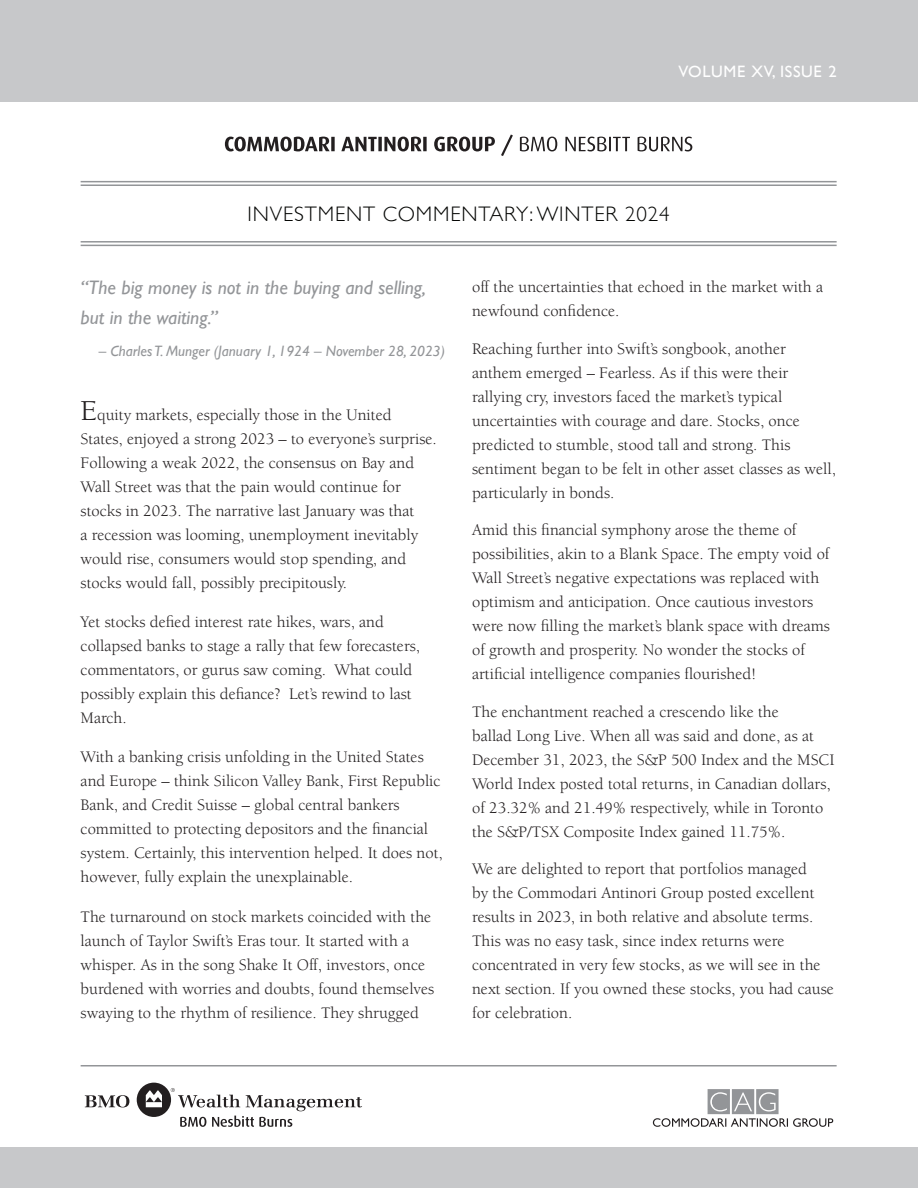
<style>
.page{position:relative;width:918px;height:1188px;background:#fff}
.page>*{position:absolute;margin:0;border:0;box-sizing:border-box;transform-origin:0 0}
.sous-titre{font:300 21px "Gill Sans";letter-spacing:.04em;color:#040503}
.TEXTE_COURANT{font:italic 19.5px/30px "Gill Sans";color:#939598}
.TEXTE_COURANT-2{font:16.5px/24px "Berkeley Std";color:#231f20}
.sous-titre-2{font:16.5px "Gill Sans";letter-spacing:.04em;color:#fff}
.TEXTE_COURANT-3{font:italic 15px "Gill Sans";color:#939598}
.s1{font-size:29.7px}
</style>
<div class="page">
<div style="left:0;top:0;width:918px;height:101px;background:#c7c8ca"></div>
<hr style="left:81px;top:181px;width:756px;height:1px;background:#939598">
<hr style="left:81px;top:184px;width:756px;height:2px;background:#939598">
<hr style="left:81px;top:241px;width:756px;height:2px;background:#939598">
<hr style="left:81px;top:245px;width:756px;height:1px;background:#939598">
<hr style="left:81px;top:1065px;width:756px;height:1px;background:#939598">
<svg style="left:225px;top:134px;width:467px;height:22px"></svg>
<svg style="left:85px;top:1095px;width:44px;height:12px"></svg>
<svg style="left:137px;top:1083px;width:225px;height:44px"></svg>
<svg style="left:653px;top:1118px;width:180px;height:9px"></svg>
<div style="left:732px;top:1089px;width:22px;height:25px;background:#939598"></div>
<div style="left:756px;top:1089px;width:23px;height:25px;background:#939598"></div>
<div style="left:708px;top:1089px;width:22px;height:25px;background:#939598"></div>
<svg style="left:734px;top:1092px;width:18px;height:19px"></svg>
<svg style="left:759px;top:1092px;width:17px;height:20px"></svg>
<svg style="left:710px;top:1092px;width:17px;height:20px"></svg>
<hr style="left:0;top:827px;width:1px;height:361px;background:#e1e2e4">
<div style="left:0;top:1147px;width:918px;height:41px;background:#c7c8ca"></div>
<p class="sous-titre-2" style="left:678px;top:62px;width:160px">VOLUME XV, ISSUE 2</p>
<p class="sous-titre" style="left:248px;top:197px;width:424px">INVESTMENT COMMENTARY: WINTER 2024</p>
<p class="TEXTE_COURANT" style="left:81px;top:272px;width:347px">“The big money is not in the buying and selling, but in the waiting.”</p>
<p class="TEXTE_COURANT-3" style="left:99px;top:342px;width:348px">– Charles T. Munger (January 1, 1924 – November 28, 2023)</p>
<p class="TEXTE_COURANT-2" style="left:81px;top:403px;width:358px"><span class="s1">E</span>quity markets, especially those in the United States, enjoyed a strong 2023 – to everyone’s surprise.<br>Following a weak 2022, the consensus on Bay and Wall Street was that the pain would continue for stocks in 2023. The narrative last January was that<br>a recession was looming, unemployment inevitably would rise, consumers would stop spending, and stocks would fall, possibly precipitously.</p>
<p class="TEXTE_COURANT-2" style="left:81px;top:610px;width:341px">Yet stocks defied interest rate hikes, wars, and collapsed banks to stage a rally that few forecasters, commentators, or gurus saw coming. What could possibly explain this defiance? Let’s rewind to last March.</p>
<p class="TEXTE_COURANT-2" style="left:81px;top:746px;width:364px">With a banking crisis unfolding in the United States and Europe – think Silicon Valley Bank, First Republic Bank, and Credit Suisse – global central bankers committed to protecting depositors and the financial system. Certainly, this intervention helped. It does not, however, fully explain the unexplainable.</p>
<p class="TEXTE_COURANT-2" style="left:81px;top:905px;width:355px">The turnaround on stock markets coincided with the launch of Taylor Swift’s Eras tour. It started with a whisper. As in the song Shake It Off, investors, once burdened with worries and doubts, found themselves swaying to the rhythm of resilience. They shrugged</p>
<p class="TEXTE_COURANT-2" style="left:472px;top:275px;width:352px">off the uncertainties that echoed in the market with a newfound confidence.</p>
<p class="TEXTE_COURANT-2" style="left:472px;top:337px;width:365px">Reaching further into Swift’s songbook, another anthem emerged – Fearless. As if this were their rallying cry, investors faced the market’s typical uncertainties with courage and dare. Stocks, once predicted to stumble, stood tall and strong. This sentiment began to be felt in other asset classes as well, particularly in bonds.</p>
<p class="TEXTE_COURANT-2" style="left:472px;top:518px;width:359px">Amid this financial symphony arose the theme of possibilities, akin to a Blank Space. The empty void of Wall Street’s negative expectations was replaced with optimism and anticipation. Once cautious investors were now filling the market’s blank space with dreams of growth and prosperity. No wonder the stocks of artificial intelligence companies flourished!</p>
<p class="TEXTE_COURANT-2" style="left:472px;top:700px;width:364px">The enchantment reached a crescendo like the<br>ballad Long Live. When all was said and done, as at December 31, 2023, the S&amp;P 500 Index and the MSCI World Index posted total returns, in Canadian dollars, of 23.32% and 21.49% respectively, while in Toronto the S&amp;P/TSX Composite Index gained 11.75%.</p>
<p class="TEXTE_COURANT-2" style="left:472px;top:857px;width:363px">We are delighted to report that portfolios managed<br>by the Commodari Antinori Group posted excellent results in 2023, in both relative and absolute terms.<br>This was no easy task, since index returns were concentrated in very few stocks, as we will see in the next section. If you owned these stocks, you had cause for celebration.</p>
</div>
